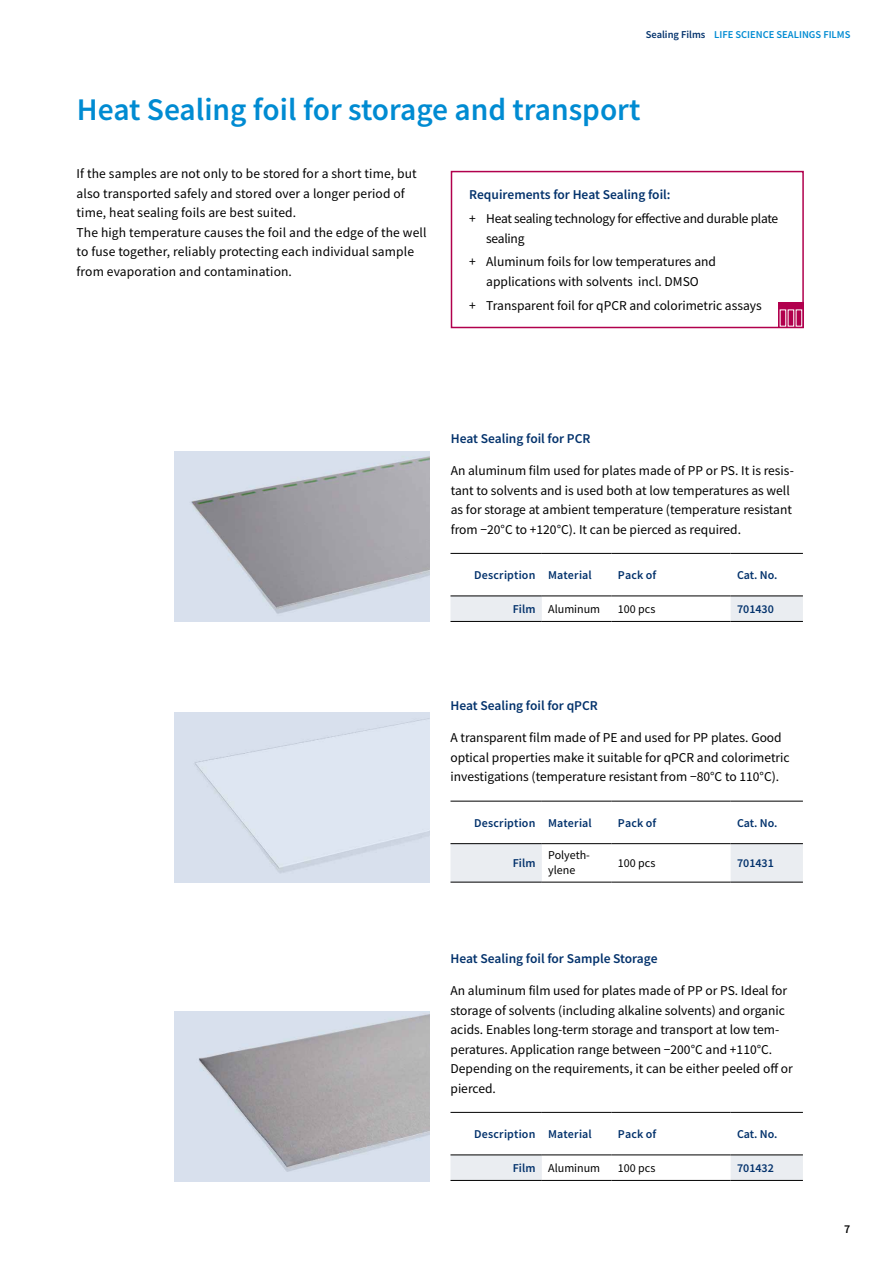
<style>
.page{position:relative;width:893px;height:1263px;background:#fff}
.page>*{position:absolute;margin:0;border:0;box-sizing:border-box;transform-origin:0 0}
.t1{font:600 31.5px "Source Sans Pro";color:#008bd2}
.t2{font:13.5px/19.5px "Source Sans Pro";color:#000}
.t3{font:600 13.5px "Source Sans Pro";color:#03326c}
.t4{font:13.5px/19.5px "Source Sans Pro";letter-spacing:-.02em;color:#000}
.t5{font:600 12px "Source Sans Pro";letter-spacing:.01em;color:#03326c}
.t6{font:12px/15px "Source Sans Pro";color:#000}
.t7{font:600 12px "Source Sans Pro";color:#000}
.t8{font:600 10.5px "Source Sans Pro";color:#008bd2}
.s1{color:#03326c}
.s2{font-weight:600;color:#03326c}
</style>
<div class="page">
<div style="left:451px;top:171px;width:353px;height:157px;border:2px solid #b1004d"></div>
<svg style="left:450px;top:844px;width:353px;height:38px"></svg>
<hr style="left:450px;top:882px;width:92px;height:1px;background:#000">
<hr style="left:542px;top:882px;width:70px;height:1px;background:#000">
<hr style="left:612px;top:882px;width:119px;height:1px;background:#000">
<hr style="left:731px;top:882px;width:72px;height:1px;background:#000">
<hr style="left:450px;top:801px;width:92px;height:1px;background:#000">
<hr style="left:542px;top:801px;width:70px;height:1px;background:#000">
<hr style="left:612px;top:801px;width:119px;height:1px;background:#000">
<hr style="left:731px;top:801px;width:72px;height:1px;background:#000">
<hr style="left:450px;top:843px;width:92px;height:1px;background:#000">
<hr style="left:542px;top:843px;width:70px;height:1px;background:#000">
<hr style="left:612px;top:843px;width:119px;height:1px;background:#000">
<hr style="left:731px;top:843px;width:72px;height:1px;background:#000">
<svg style="left:450px;top:597px;width:353px;height:24px"></svg>
<hr style="left:450px;top:621px;width:92px;height:1px;background:#000">
<hr style="left:542px;top:621px;width:70px;height:1px;background:#000">
<hr style="left:612px;top:621px;width:119px;height:1px;background:#000">
<hr style="left:731px;top:621px;width:72px;height:1px;background:#000">
<hr style="left:450px;top:553px;width:92px;height:1px;background:#000">
<hr style="left:542px;top:553px;width:70px;height:1px;background:#000">
<hr style="left:612px;top:553px;width:119px;height:1px;background:#000">
<hr style="left:731px;top:553px;width:72px;height:1px;background:#000">
<hr style="left:450px;top:596px;width:92px;height:1px;background:#000">
<hr style="left:542px;top:596px;width:70px;height:1px;background:#000">
<hr style="left:612px;top:596px;width:119px;height:1px;background:#000">
<hr style="left:731px;top:596px;width:72px;height:1px;background:#000">
<img style="left:174px;top:451px;width:255px;height:171px">
<img style="left:174px;top:1011px;width:255px;height:170px">
<div style="left:174px;top:713px;width:255px;height:170px;background:#dde5ef"></div>
<svg style="left:778px;top:302px;width:26px;height:26px"></svg>
<svg style="left:450px;top:1156px;width:353px;height:24px"></svg>
<hr style="left:450px;top:1180px;width:92px;height:1px;background:#000">
<hr style="left:542px;top:1180px;width:70px;height:1px;background:#000">
<hr style="left:612px;top:1180px;width:119px;height:1px;background:#000">
<hr style="left:731px;top:1180px;width:72px;height:1px;background:#000">
<hr style="left:450px;top:1112px;width:92px;height:1px;background:#000">
<hr style="left:542px;top:1112px;width:70px;height:1px;background:#000">
<hr style="left:612px;top:1112px;width:119px;height:1px;background:#000">
<hr style="left:731px;top:1112px;width:72px;height:1px;background:#000">
<hr style="left:450px;top:1155px;width:92px;height:1px;background:#000">
<hr style="left:542px;top:1155px;width:70px;height:1px;background:#000">
<hr style="left:612px;top:1155px;width:119px;height:1px;background:#000">
<hr style="left:731px;top:1155px;width:72px;height:1px;background:#000">
<p class="t8" style="left:646px;top:27px;width:206px"><span class="s1">Sealing Films</span> LIFE SCIENCE SEALINGS FILMS</p>
<h1 class="t1" style="left:77px;top:89px;width:565px">Heat Sealing foil for storage and transport</h1>
<p class="t2" style="left:77px;top:164px;width:352px">If the samples are not only to be stored for a short time, but also transported safely and stored over a longer period of time, heat sealing foils are best suited.<br>The high temperature causes the foil and the edge of the well to fuse together, reliably protecting each individual sample from evaporation and contamination.</p>
<p class="t3" style="left:469px;top:186px;width:203px">Requirements for Heat Sealing foil:</p>
<p class="t4" style="left:486px;top:209px;width:293px;text-indent:-17px">+ Heat sealing technology for effective and durable plate sealing</p>
<p class="t2" style="left:469px;top:252px;width:248px;text-align:center">+ Aluminum foils for low temperatures and applications with solvents incl. DMSO</p>
<p class="t2" style="left:469px;top:295px;width:294px">+ Transparent foil for qPCR and colorimetric assays</p>
<p class="t3" style="left:451px;top:430px;width:141px">Heat Sealing foil for PCR</p>
<p class="t2" style="left:451px;top:461px;width:345px">An aluminum film used for plates made of PP or PS. It is resis&shy;tant to solvents and is used both at low temperatures as well as for storage at ambient temperature (temperature resistant from −20°C to +120°C). It can be pierced as required.</p>
<p class="t5" style="left:474px;top:567px;width:119px">Description Material</p>
<p class="t5" style="left:618px;top:567px;width:40px">Pack of</p>
<p class="t5" style="left:737px;top:567px;width:42px">Cat. No.</p>
<p class="t6" style="left:513px;top:601px;width:89px"><span class="s2">Film</span> Aluminum</p>
<p class="t6" style="left:618px;top:601px;width:39px">100 pcs</p>
<p class="t5" style="left:737px;top:601px;width:38px">701430</p>
<p class="t3" style="left:450px;top:697px;width:149px">Heat Sealing foil for qPCR</p>
<p class="t2" style="left:450px;top:728px;width:341px">A transparent film made of PE and used for PP plates. Good optical properties make it suitable for qPCR and colorimetric investigations (temperature resistant from −80°C to 110°C).</p>
<p class="t5" style="left:474px;top:815px;width:119px">Description Material</p>
<p class="t5" style="left:618px;top:815px;width:40px">Pack of</p>
<p class="t5" style="left:737px;top:815px;width:42px">Cat. No.</p>
<p class="t5" style="left:513px;top:855px;width:24px">Film</p>
<p class="t6" style="left:548px;top:848px;width:43px">Polyeth&shy;ylene</p>
<p class="t6" style="left:618px;top:855px;width:39px">100 pcs</p>
<p class="t5" style="left:737px;top:855px;width:38px">701431</p>
<p class="t3" style="left:450px;top:949px;width:209px">Heat Sealing foil for Sample Storage</p>
<p class="t2" style="left:450px;top:981px;width:344px">An aluminum film used for plates made of PP or PS. Ideal for storage of solvents (including alkaline solvents) and organic acids. Enables long-term storage and transport at low tem&shy;peratures. Application range between −200°C and +110°C.<br>Depending on the requirements, it can be either peeled off or pierced.</p>
<p class="t5" style="left:474px;top:1126px;width:119px">Description Material</p>
<p class="t5" style="left:618px;top:1126px;width:40px">Pack of</p>
<p class="t5" style="left:737px;top:1126px;width:42px">Cat. No.</p>
<p class="t6" style="left:513px;top:1160px;width:89px"><span class="s2">Film</span> Aluminum</p>
<p class="t6" style="left:618px;top:1160px;width:39px">100 pcs</p>
<p class="t5" style="left:737px;top:1160px;width:38px">701432</p>
<p class="t7" style="left:844px;top:1221px;width:8px">7</p>
</div>
